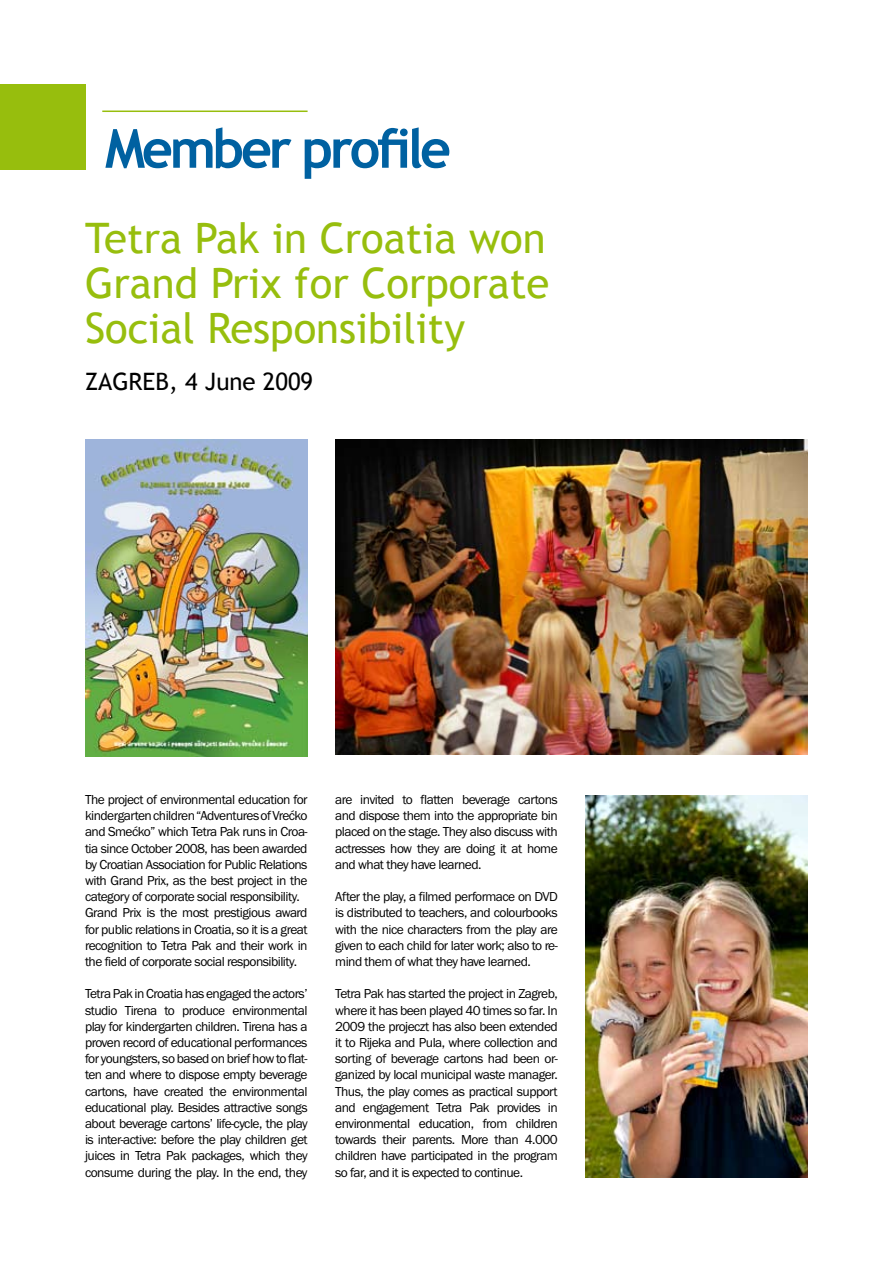
<style>
.page{position:relative;width:893px;height:1263px;background:#fff}
.page>*{position:absolute;margin:0;border:0;box-sizing:border-box;transform-origin:0 0}
.t1{font:700 54px "Trebuchet MS";letter-spacing:-.06em;color:#0061a1}
.t2{font:42px/45px "Trebuchet MS";color:#97be0d;text-align:justify}
.t3{font:24px "Trebuchet MS";color:#000}
.t4{font:13.5px/16.2px "Franklin Got Itc TEE";letter-spacing:-.04em;color:#000;text-align:justify}
</style>
<div class="page">
<div style="left:0;top:85px;width:85px;height:85px;background:#97be0d"></div>
<hr style="left:102px;top:111px;width:206px;height:1px;background:#97be0d">
<img style="left:585px;top:795px;width:223px;height:383px">
<img style="left:335px;top:439px;width:473px;height:316px">
<img style="left:85px;top:439px;width:222px;height:317px">
<h1 class="t1" style="left:105px;top:115px;width:348px">Member profile</h1>
<h2 class="t2" style="left:85px;top:216px;width:466px">Tetra Pak in Croatia won Grand Prix for Corporate Social Responsibility</h2>
<h3 class="t3" style="left:85px;top:367px;width:230px">ZAGREB, 4 June 2009</h3>
<p class="t4" style="left:85px;top:791px;width:224px;text-align:left">The project of environmental education for kindergarten children “Adventures of Vrećko and Smećko” which Tetra Pak runs in Croa&shy;tia since October 2008, has been awarded by Croatian Association for Public Relations with Grand Prix, as the best project in the category of corporate social responsibility.<br>Grand Prix is the most prestigious award for public relations in Croatia, so it is a great recognition to Tetra Pak and their work in the field of corporate social responsibility.</p>
<p class="t4" style="left:85px;top:986px;width:224px">Tetra Pak in Croatia has engaged the actors’ studio Tirena to produce environmental play for kindergarten children. Tirena has a proven record of educational performances for youngsters, so based on brief how to flat&shy;ten and where to dispose empty beverage cartons, have created the environmental educational play. Besides attractive songs about beverage cartons’ life-cycle, the play is inter-active: before the play children get juices in Tetra Pak packages, which they consume during the play. In the end, they</p>
<p class="t4" style="left:335px;top:791px;width:224px">are invited to flatten beverage cartons and dispose them into the appropriate bin placed on the stage. They also discuss with actresses how they are doing it at home and what they have learned.</p>
<p class="t4" style="left:335px;top:889px;width:224px">After the play, a filmed performace on DVD is distributed to teachers, and colourbooks with the nice characters from the play are given to each child for later work; also to re&shy;mind them of what they have learned.</p>
<p class="t4" style="left:335px;top:986px;width:224px">Tetra Pak has started the project in Zagreb, where it has been played 40 times so far. In 2009 the projeczt has also been extended it to Rijeka and Pula, where collection and sorting of beverage cartons had been or&shy;ganized by local municipal waste manager.<br>Thus, the play comes as practical support and engagement Tetra Pak provides in environmental education, from children towards their parents. More than 4.000 children have participated in the program so far, and it is expected to continue.</p>
</div>
